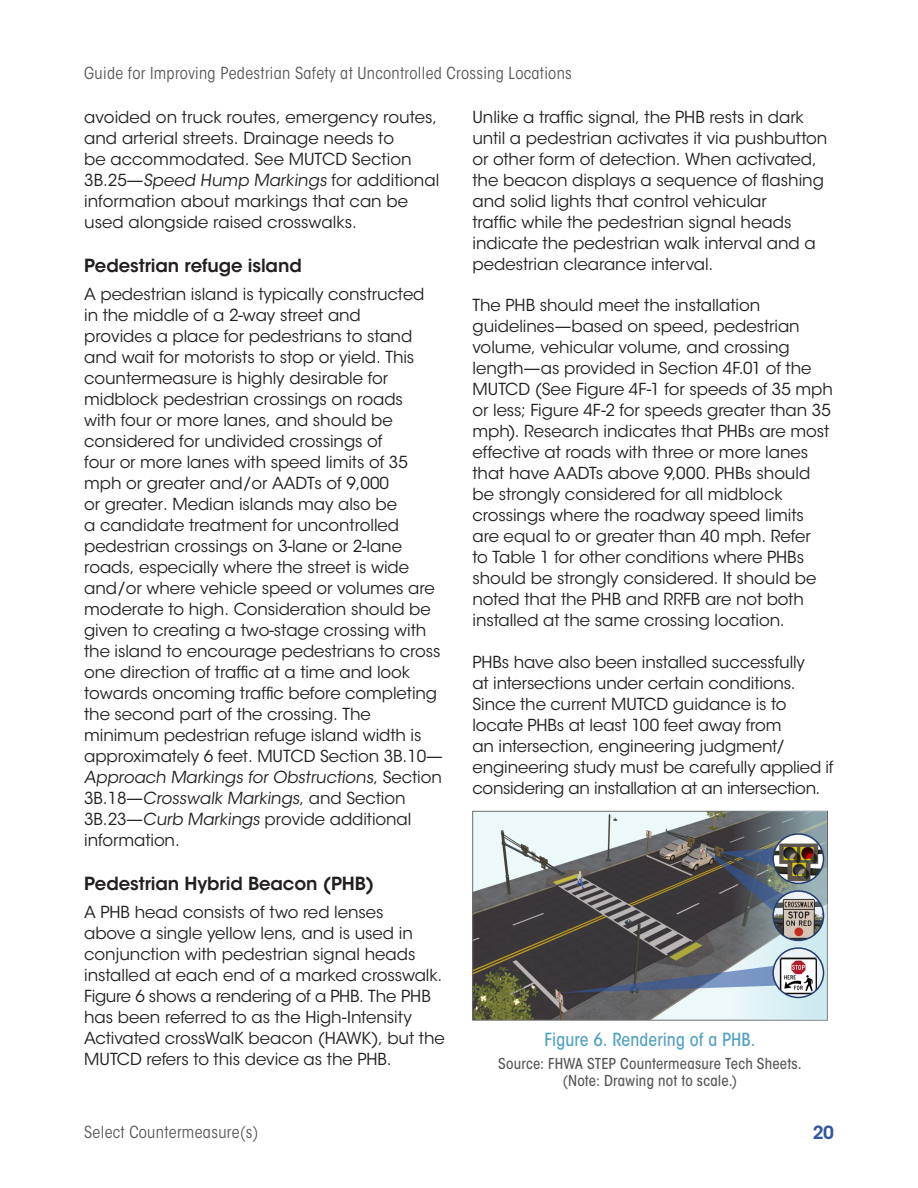
<style>
.page{position:relative;width:918px;height:1188px;background:#fff}
.page>*{position:absolute;margin:0;border:0;box-sizing:border-box;transform-origin:0 0}
.t1{font:600 18px "ITC Avant Garde Std";letter-spacing:-.005em;color:#231f20}
.Caption_Figure{font:500 condensed 18px "ITC Avant Garde Std";letter-spacing:.005em;color:#52a1c2}
.t2{font:600 18px "ITC Avant Garde Std";color:#3258a2}
.Small_body_text{font:16.5px/21px "ITC Avant Garde Std";letter-spacing:-.005em;color:#231f20}
.t3{font:condensed 16.5px "ITC Avant Garde Std";letter-spacing:.02em;color:#57585a}
.Small_Source_Text{font:500 condensed 15px/16.5px "ITC Avant Garde Std";letter-spacing:.015em;color:#57585a;text-align:center}
</style>
<div class="page">
<svg style="left:472px;top:811px;width:356px;height:210px"></svg>
<svg style="left:724px;top:811px;width:103px;height:209px"></svg>
<svg style="left:561px;top:965px;width:219px;height:28px"></svg>
<svg style="left:703px;top:848px;width:87px;height:67px"></svg>
<svg style="left:773px;top:948px;width:51px;height:49px"></svg>
<img style="left:780px;top:957px;width:37px;height:38px">
<div style="left:772px;top:947px;width:52px;height:51px;border:2px solid #223d71;border-radius:50%"></div>
<img style="left:773px;top:891px;width:51px;height:49px">
<div style="left:772px;top:890px;width:52px;height:51px;border:2px solid #223d71;border-radius:50%"></div>
<img style="left:773px;top:834px;width:51px;height:49px">
<div style="left:772px;top:833px;width:52px;height:51px;border:2px solid #223d71;border-radius:50%"></div>
<p class="t3" style="left:84px;top:63px;width:489px">Guide for Improving Pedestrian Safety at Uncontrolled Crossing Locations</p>
<p class="Small_body_text" style="left:84px;top:107px;width:357px">avoided on truck routes, emergency routes, and arterial streets. Drainage needs to<br>be accommodated. See MUTCD Section 3B.25—Speed Hump Markings for additional information about markings that can be used alongside raised crosswalks.</p>
<h3 class="t1" style="left:84px;top:254px;width:219px">Pedestrian refuge island</h3>
<p class="Small_body_text" style="left:84px;top:284px;width:360px">A pedestrian island is typically constructed in the middle of a 2-way street and<br>provides a place for pedestrians to stand and wait for motorists to stop or yield. This countermeasure is highly desirable for midblock pedestrian crossings on roads<br>with four or more lanes, and should be considered for undivided crossings of<br>four or more lanes with speed limits of 35 mph or greater and/or AADTs of 9,000<br>or greater. Median islands may also be<br>a candidate treatment for uncontrolled pedestrian crossings on 3-lane or 2-lane roads, especially where the street is wide and/or where vehicle speed or volumes are moderate to high. Consideration should be given to creating a two-stage crossing with the island to encourage pedestrians to cross one direction of traffic at a time and look towards oncoming traffic before completing the second part of the crossing. The minimum pedestrian refuge island width is approximately 6 feet. MUTCD Section 3B.10— Approach Markings for Obstructions, Section 3B.18—Crosswalk Markings, and Section 3B.23—Curb Markings provide additional information.</p>
<h3 class="t1" style="left:84px;top:872px;width:292px">Pedestrian Hybrid Beacon (PHB)</h3>
<p class="Small_body_text" style="left:84px;top:902px;width:362px">A PHB head consists of two red lenses<br>above a single yellow lens, and is used in conjunction with pedestrian signal heads installed at each end of a marked crosswalk.<br>Figure 6 shows a rendering of a PHB. The PHB has been referred to as the High-Intensity Activated crossWalK beacon (HAWK), but the MUTCD refers to this device as the PHB.</p>
<p class="t3" style="left:84px;top:1122px;width:176px">Select Countermeasure(s)</p>
<p class="Small_body_text" style="left:472px;top:107px;width:357px">Unlike a traffic signal, the PHB rests in dark until a pedestrian activates it via pushbutton or other form of detection. When activated, the beacon displays a sequence of flashing and solid lights that control vehicular<br>traffic while the pedestrian signal heads indicate the pedestrian walk interval and a pedestrian clearance interval.</p>
<p class="Small_body_text" style="left:472px;top:295px;width:362px">The PHB should meet the installation guidelines—based on speed, pedestrian volume, vehicular volume, and crossing length—as provided in Section 4F.01 of the MUTCD (See Figure 4F-1 for speeds of 35 mph or less; Figure 4F-2 for speeds greater than 35 mph). Research indicates that PHBs are most effective at roads with three or more lanes that have AADTs above 9,000. PHBs should be strongly considered for all midblock crossings where the roadway speed limits are equal to or greater than 40 mph. Refer<br>to Table 1 for other conditions where PHBs should be strongly considered. It should be noted that the PHB and RRFB are not both installed at the same crossing location.</p>
<p class="Small_body_text" style="left:472px;top:651px;width:362px">PHBs have also been installed successfully<br>at intersections under certain conditions.<br>Since the current MUTCD guidance is to locate PHBs at least 100 feet away from<br>an intersection, engineering judgment/ engineering study must be carefully applied if considering an installation at an intersection.</p>
<p class="Caption_Figure" style="left:545px;top:1028px;width:212px">Figure 6. Rendering of a PHB.</p>
<p class="Small_Source_Text" style="left:498px;top:1056px;width:305px">Source: FHWA STEP Countermeasure Tech Sheets. (Note: Drawing not to scale.)</p>
<p class="t2" style="left:813px;top:1121px;width:22px">20</p>
</div>
